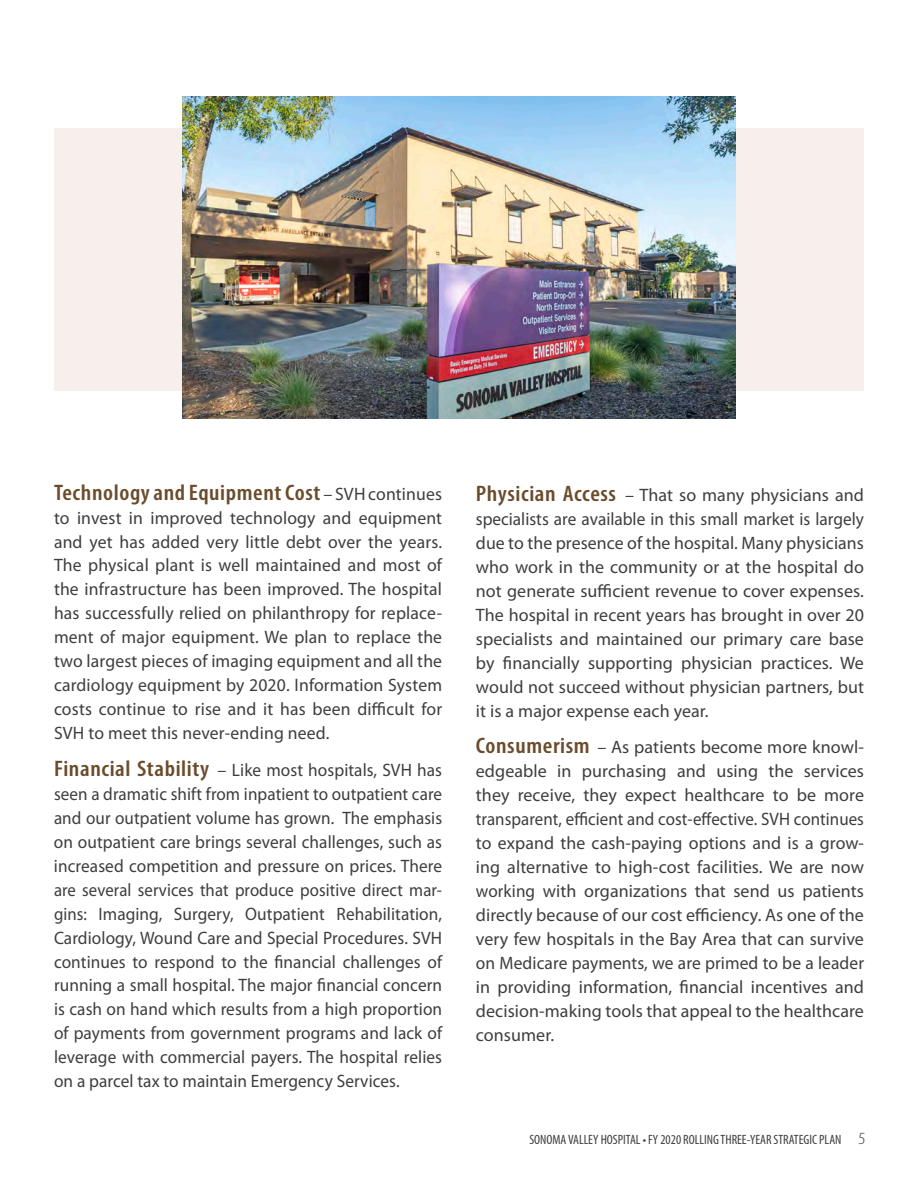
<style>
.page{position:relative;width:918px;height:1188px;background:#fff}
.page>*{position:absolute;margin:0;border:0;box-sizing:border-box;transform-origin:0 0}
.t1{font:600 condensed 22.5px "Myriad Pro";letter-spacing:.025em;color:#6a4c2c;scale:1.08 1}
.t2{font:18px/24px "Myriad Pro";letter-spacing:.005em;color:#3e3e3f;text-align:justify}
.t3{font:condensed 13.5px "Myriad Pro";color:#3e3e3f}
.s1{font-weight:400;font-stretch:normal;font-size:18px;color:#3e3e3f}
.s2{font-weight:600;font-stretch:condensed;font-size:22.5px;color:#6a4c2c}
.s3{font-weight:300;font-size:17.1px}
</style>
<div class="page">
<div style="left:54px;top:128px;width:810px;height:263px;background:#f6efec"></div>
<img style="left:182px;top:96px;width:554px;height:322px">
<p class="t1" style="left:54px;top:480px;width:361px">Technology and Equipment Cost <span class="s1">– SVH continues</span></p>
<p class="t2" style="left:54px;top:505px;width:390px">to invest in improved technology and equipment and yet has added very little debt over the years.<br>The physical plant is well maintained and most of the infrastructure has been improved. The hospital has successfully relied on philanthropy for replace&shy;ment of major equipment. We plan to replace the two largest pieces of imaging equipment and all the cardiology equipment by 2020. Information System costs continue to rise and it has been difficult for SVH to meet this never-ending need.</p>
<p class="t2" style="left:54px;top:757px;width:390px"><span class="s2">Financial Stability</span> – Like most hospitals, SVH has seen a dramatic shift from inpatient to outpatient care and our outpatient volume has grown. The emphasis on outpatient care brings several challenges, such as increased competition and pressure on prices. There are several services that produce positive direct mar&shy;gins: Imaging, Surgery, Outpatient Rehabilitation, Cardiology, Wound Care and Special Procedures. SVH continues to respond to the financial challenges of running a small hospital. The major financial concern is cash on hand which results from a high proportion of payments from government programs and lack of leverage with commercial payers. The hospital relies on a parcel tax to maintain Emergency Services.</p>
<p class="t2" style="left:476px;top:482px;width:390px"><span class="s2">Physician Access</span> – That so many physicians and specialists are available in this small market is largely due to the presence of the hospital. Many physicians who work in the community or at the hospital do not generate sufficient revenue to cover expenses.<br>The hospital in recent years has brought in over 20 specialists and maintained our primary care base by financially supporting physician practices. We would not succeed without physician partners, but it is a major expense each year.</p>
<p class="t2" style="left:476px;top:734px;width:390px"><span class="s2">Consumerism</span> – As patients become more knowl&shy;edgeable in purchasing and using the services they receive, they expect healthcare to be more transparent, efficient and cost-effective. SVH continues to expand the cash-paying options and is a grow&shy;ing alternative to high-cost facilities. We are now working with organizations that send us patients directly because of our cost efficiency. As one of the very few hospitals in the Bay Area that can survive on Medicare payments, we are primed to be a leader in providing information, financial incentives and decision-making tools that appeal to the healthcare consumer.</p>
<p class="t3" style="left:529px;top:1131px;width:338px">SONOMA VALLEY HOSPITAL • FY 2020 ROLLING THREE-YEAR STRATEGIC PLAN <span class="s3">5</span></p>
</div>
